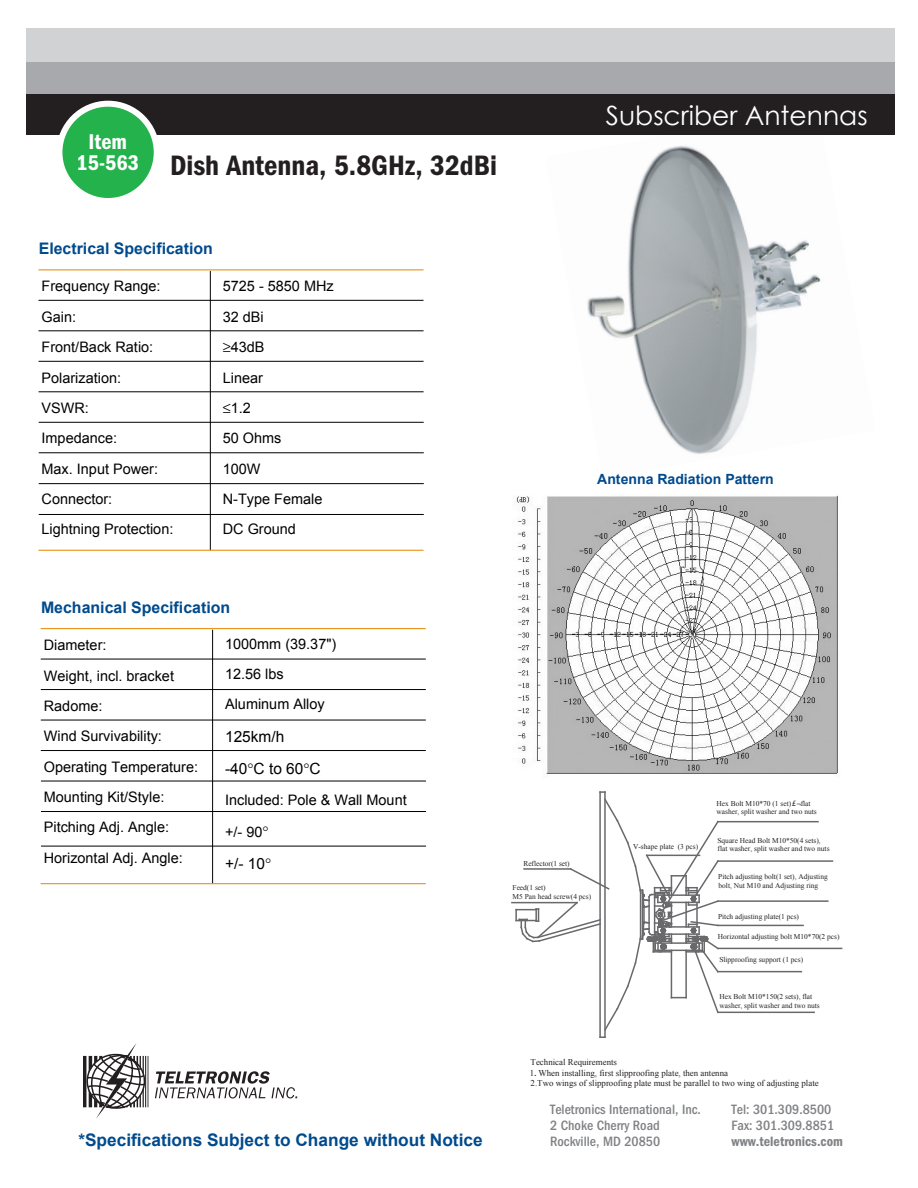
<style>
.page{position:relative;width:918px;height:1188px;background:#fff}
.page>*{position:absolute;margin:0;border:0;box-sizing:border-box;transform-origin:0 0}
.t1{font:600 condensed 29.1px "Franklin Gothic";color:#231f20}
.t2{font:26.55px "Century Gothic";color:#fff}
.t3{font:600 condensed 22.05px/20.7px "Franklin Gothic";color:#fff;text-align:center}
.t4{font:700 17.25px "Arial";color:#004a8d}
.t5{font:700 15.9px "Arial";color:#004a8d}
.t6{font:15.45px/32.4px "Arial";color:#000}
.t7{font:14.4px/30.3px "Arial";color:#000}
.t8{font:700 14.1px "Arial";color:#004a8d}
.t9{font:500 condensed 13.95px/15.8px "Franklin Gothic";color:#808285}
.t10{font:600 condensed 13.95px "Franklin Gothic";color:#808285}
.t11{font:8.85px/10.2px "Times New Roman";color:#231f20}
.t12{font:7.5px/8.6px "Times New Roman";color:#231f20}
.s1{font-family:"Geneva";font-size:6.9px}
.s2{font-family:"Geneva";font-size:8.4px}
</style>
<div class="page">
<img style="left:587px;top:145px;width:234px;height:309px">
<hr style="left:210px;top:271px;width:1px;height:279px;background:#000">
<hr style="left:38px;top:269px;width:386px;height:1px;background:#e89418">
<hr style="left:38px;top:550px;width:386px;height:1px;background:#e89418">
<hr style="left:38px;top:300px;width:386px;height:1px;background:#000">
<hr style="left:39px;top:331px;width:385px;height:1px;background:#000">
<hr style="left:39px;top:392px;width:385px;height:1px;background:#000">
<hr style="left:39px;top:361px;width:385px;height:1px;background:#000">
<hr style="left:39px;top:422px;width:385px;height:1px;background:#000">
<hr style="left:39px;top:453px;width:385px;height:1px;background:#000">
<hr style="left:39px;top:483px;width:385px;height:1px;background:#000">
<hr style="left:39px;top:514px;width:385px;height:1px;background:#000">
<hr style="left:212px;top:630px;width:1px;height:253px;background:#000">
<hr style="left:41px;top:628px;width:385px;height:1px;background:#e89418">
<hr style="left:41px;top:883px;width:385px;height:1px;background:#e89418">
<hr style="left:41px;top:659px;width:385px;height:1px;background:#000">
<hr style="left:41px;top:689px;width:385px;height:1px;background:#000">
<hr style="left:41px;top:750px;width:385px;height:1px;background:#000">
<hr style="left:41px;top:720px;width:385px;height:1px;background:#000">
<hr style="left:41px;top:781px;width:385px;height:1px;background:#000">
<hr style="left:41px;top:811px;width:385px;height:1px;background:#000">
<hr style="left:41px;top:846px;width:385px;height:1px;background:#000">
<div style="left:26px;top:62px;width:869px;height:33px;background:#a8a9ad"></div>
<div style="left:26px;top:28px;width:869px;height:34px;background:#d1d2d4"></div>
<div style="left:26px;top:94px;width:869px;height:41px;background:#231f20"></div>
<div style="left:56px;top:101px;width:104px;height:103px;background:#23b24b;border:6px solid #fff;border-radius:50%"></div>
<svg style="left:83px;top:1043px;width:66px;height:76px"></svg>
<svg style="left:155px;top:1071px;width:142px;height:27px"></svg>
<svg style="left:515px;top:791px;width:205px;height:247px"></svg>
<hr style="left:524px;top:868px;width:47px;height:2px;background:#69696c">
<hr style="left:512px;top:902px;width:65px;height:1px;background:#69696c">
<hr style="left:647px;top:855px;width:53px;height:1px;background:#69696c">
<hr style="left:718px;top:821px;width:100px;height:1px;background:#69696c">
<hr style="left:718px;top:860px;width:114px;height:2px;background:#69696c">
<hr style="left:718px;top:900px;width:110px;height:2px;background:#69696c">
<hr style="left:718px;top:925px;width:85px;height:1px;background:#69696c">
<hr style="left:718px;top:948px;width:124px;height:1px;background:#69696c">
<hr style="left:718px;top:971px;width:83px;height:1px;background:#69696c">
<hr style="left:718px;top:1012px;width:96px;height:1px;background:#69696c">
<img style="left:516px;top:495px;width:322px;height:279px">
<h3 class="t3" style="left:77px;top:131px;width:64px">Item<br>15-563</h3>
<h1 class="t1" style="left:170px;top:149px;width:329px">Dish Antenna, 5.8GHz, 32dBi</h1>
<h3 class="t5" style="left:39px;top:240px;width:176px">Electrical Specification</h3>
<h3 class="t7" style="left:42px;top:271px;width:133px">Frequency Range:<br>Gain:<br>Front/Back Ratio:<br>Polarization:<br>VSWR:<br>Impedance:<br>Max. Input Power:<br>Connector:<br>Lightning Protection:</h3>
<h3 class="t7" style="left:223px;top:271px;width:112px">5725 - 5850 MHz<br>32 dBi<br>≥43dB<br>Linear<br>≤1.2<br>50 Ohms<br>100W<br>N-Type Female<br>DC Ground</h3>
<h2 class="t2" style="left:606px;top:99px;width:263px">Subscriber Antennas</h2>
<h3 class="t8" style="left:597px;top:471px;width:178px">Antenna Radiation Pattern</h3>
<h3 class="t5" style="left:41px;top:598px;width:191px">Mechanical Specification</h3>
<h3 class="t7" style="left:44px;top:630px;width:156px">Diameter:<br>Weight, incl. bracket<br>Radome:<br>Wind Survivability:<br>Operating Temperature:<br>Mounting Kit/Style:<br>Pitching Adj. Angle:<br>Horizontal Adj. Angle:</h3>
<h3 class="t7" style="left:225px;top:628px;width:113px">1000mm (39.37")<br>12.56 lbs<br>Aluminum Alloy</h3>
<h3 class="t6" style="left:225px;top:720px;width:97px">125km/h<br>-40 C to 60 C</h3>
<h3 class="t7" style="left:225px;top:784px;width:183px">Included: Pole &amp; Wall Mount</h3>
<h3 class="t7" style="left:225px;top:817px;width:39px">+/- 90</h3>
<h3 class="t6" style="left:225px;top:848px;width:41px">+/- 10</h3>
<h3 class="t4" style="left:78px;top:1131px;width:406px">*Specifications Subject to Change without Notice</h3>
<p class="t12" style="left:523px;top:859px;width:48px">Reflector(1 set)</p>
<p class="t12" style="left:513px;top:883px;width:80px">Feed(1 set)<br>M5 Pan head screw(4 pcs)</p>
<p class="t12" style="left:633px;top:842px;width:67px">V-shape plate (3 pcs)</p>
<p class="t12" style="left:717px;top:799px;width:102px">Hex Bolt M10*70 (1 set)<span class="s1">£¬</span>flat washer, split washer and two nuts</p>
<p class="t12" style="left:717px;top:836px;width:114px">Square Head Bolt M10*50(4 sets), flat washer, split washer and two nuts</p>
<p class="t12" style="left:718px;top:872px;width:111px">Pitch adjusting bolt(1 set), Adjusting bolt, Nut M10 and Adjusting ring</p>
<p class="t12" style="left:718px;top:912px;width:83px">Pitch adjusting plate(1 pcs)</p>
<p class="t12" style="left:718px;top:932px;width:123px">Horizontal adjusting bolt M10*70(2 pcs)</p>
<p class="t12" style="left:719px;top:955px;width:85px">Slipproofing support (1 pcs)</p>
<p class="t12" style="left:719px;top:992px;width:102px">Hex Bolt M10*150(2 sets), flat washer, split washer and two nuts</p>
<p class="t11" style="left:531px;top:1057px;width:88px">Technical Requirements</p>
<p class="t11" style="left:530px;top:1067px;width:290px">1<span class="s2">.</span> When installing, first slipproofing plate, then antenna<br>2.Two wings of slipproofing plate must be parallel to two wing of adjusting plate</p>
<h3 class="t9" style="left:550px;top:1102px;width:152px">Teletronics International, Inc.<br>2 Choke Cherry Road<br>Rockville, MD 20850</h3>
<h3 class="t9" style="left:732px;top:1102px;width:104px">Tel: 301.309.8500<br>Fax: 301.309.8851</h3>
<h3 class="t10" style="left:732px;top:1133px;width:113px">www.teletronics.com</h3>
</div>
